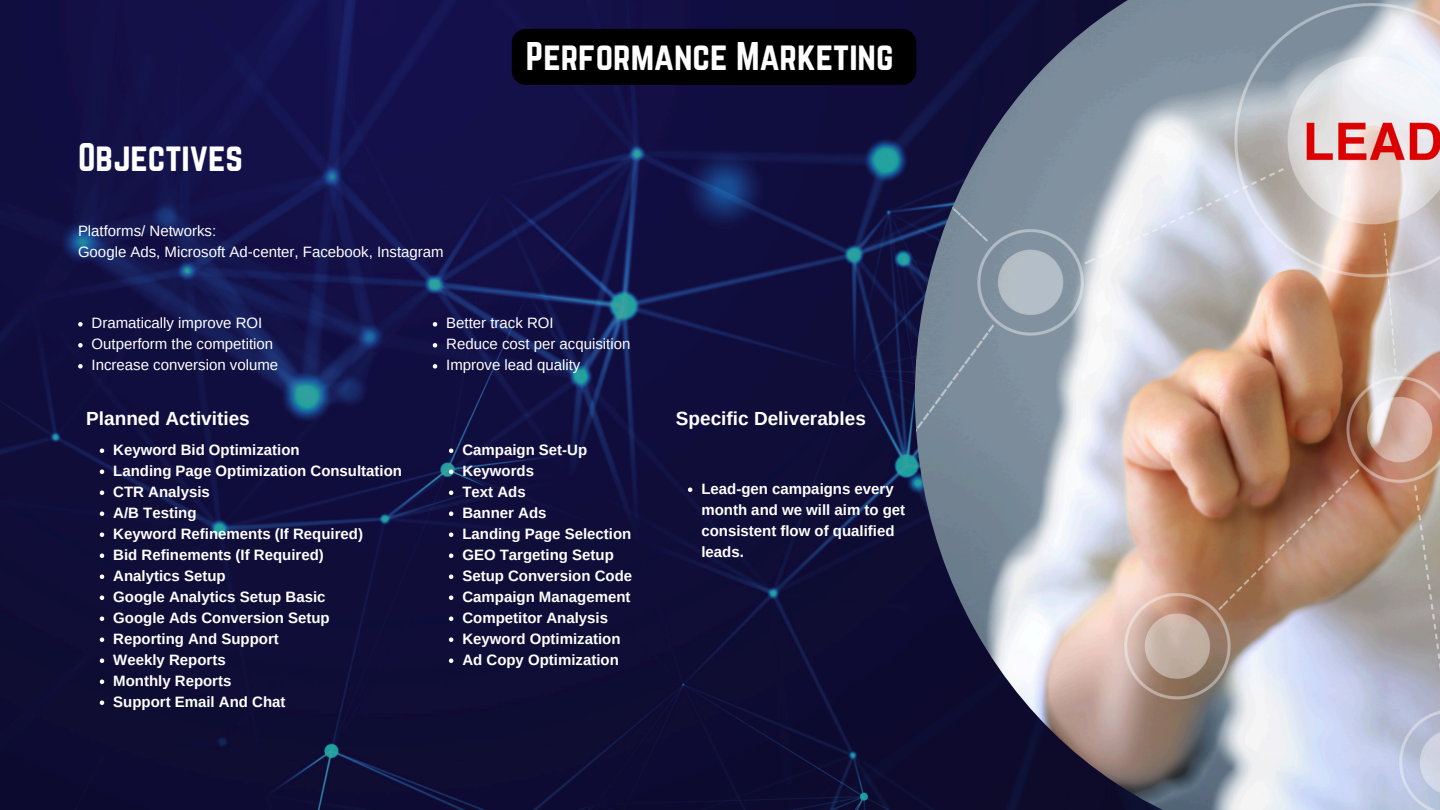
<style>
.page{position:relative;width:1440px;height:810px;background:#fff}
.page>*{position:absolute;margin:0;border:0;box-sizing:border-box;transform-origin:0 0}
.t1{font:35px "Norwester";color:#fff}
.t2{font:700 19px "Arimo";color:#fff}
.t3{font:700 15px/21px "Arimo";color:#fff}
.t4{font:15px "Arimo";color:#fff}
</style>
<div class="page">
<img style="left:0;top:0;width:915px;height:810px">
<div style="left:512px;top:29px;width:403px;height:56px;background:#000"></div>
<svg style="left:78px;top:322px;width:5px;height:5px"></svg>
<svg style="left:78px;top:343px;width:5px;height:5px"></svg>
<svg style="left:78px;top:364px;width:5px;height:5px"></svg>
<svg style="left:433px;top:322px;width:4px;height:5px"></svg>
<svg style="left:433px;top:343px;width:4px;height:5px"></svg>
<svg style="left:433px;top:364px;width:4px;height:5px"></svg>
<img style="left:915px;top:0;width:525px;height:810px">
<svg style="left:449px;top:448px;width:4px;height:5px"></svg>
<svg style="left:449px;top:470px;width:4px;height:4px"></svg>
<svg style="left:449px;top:490px;width:4px;height:5px"></svg>
<svg style="left:449px;top:512px;width:4px;height:4px"></svg>
<svg style="left:449px;top:532px;width:4px;height:5px"></svg>
<svg style="left:449px;top:554px;width:4px;height:4px"></svg>
<svg style="left:449px;top:574px;width:4px;height:5px"></svg>
<svg style="left:449px;top:596px;width:4px;height:4px"></svg>
<svg style="left:449px;top:616px;width:4px;height:5px"></svg>
<svg style="left:449px;top:638px;width:4px;height:4px"></svg>
<svg style="left:449px;top:658px;width:4px;height:5px"></svg>
<svg style="left:100px;top:448px;width:4px;height:5px"></svg>
<svg style="left:100px;top:470px;width:4px;height:4px"></svg>
<svg style="left:100px;top:490px;width:4px;height:5px"></svg>
<svg style="left:100px;top:512px;width:4px;height:4px"></svg>
<svg style="left:100px;top:532px;width:4px;height:5px"></svg>
<svg style="left:100px;top:554px;width:4px;height:4px"></svg>
<svg style="left:100px;top:574px;width:4px;height:5px"></svg>
<svg style="left:100px;top:596px;width:4px;height:4px"></svg>
<svg style="left:100px;top:616px;width:4px;height:5px"></svg>
<svg style="left:100px;top:638px;width:4px;height:4px"></svg>
<svg style="left:100px;top:658px;width:4px;height:5px"></svg>
<svg style="left:100px;top:680px;width:4px;height:4px"></svg>
<svg style="left:100px;top:700px;width:4px;height:5px"></svg>
<svg style="left:688px;top:488px;width:4px;height:4px"></svg>
<p class="t1" style="left:78px;top:136px;width:167px">Objectives</p>
<p class="t4" style="left:78px;top:222px;width:140px">Platforms/ Networks:</p>
<p class="t4" style="left:78px;top:243px;width:367px">Google Ads, Microsoft Ad-center, Facebook, Instagram</p>
<p class="t1" style="left:526px;top:35px;width:369px">Performance Marketing</p>
<p class="t4" style="left:92px;top:314px;width:172px">Dramatically improve ROI</p>
<h1 class="t4" style="left:92px;top:335px;width:183px">Outperform the competition</h1>
<h1 class="t4" style="left:92px;top:356px;width:188px">Increase conversion volume</h1>
<p class="t4" style="left:446px;top:314px;width:109px">Better track ROI</p>
<p class="t4" style="left:446px;top:335px;width:186px">Reduce cost per acquisition</p>
<p class="t4" style="left:446px;top:356px;width:136px">Improve lead quality</p>
<p class="t2" style="left:86px;top:408px;width:165px">Planned Activities</p>
<p class="t2" style="left:676px;top:408px;width:192px">Specific Deliverables</p>
<p class="t3" style="left:113px;top:439px;width:188px">Keyword Bid Optimization</p>
<p class="t3" style="left:113px;top:460px;width:290px">Landing Page Optimization Consultation</p>
<p class="t3" style="left:113px;top:481px;width:98px">CTR Analysis</p>
<p class="t3" style="left:113px;top:502px;width:85px">A/B Testing</p>
<p class="t3" style="left:113px;top:523px;width:251px">Keyword Refinements (If Required)</p>
<p class="t3" style="left:113px;top:544px;width:212px">Bid Refinements (If Required)</p>
<p class="t3" style="left:113px;top:565px;width:114px">Analytics Setup</p>
<p class="t3" style="left:113px;top:586px;width:214px">Google Analytics Setup Basic</p>
<p class="t3" style="left:113px;top:607px;width:218px">Google Ads Conversion Setup</p>
<p class="t3" style="left:113px;top:628px;width:167px">Reporting And Support</p>
<p class="t3" style="left:113px;top:649px;width:114px">Weekly Reports</p>
<p class="t3" style="left:113px;top:670px;width:120px">Monthly Reports</p>
<p class="t3" style="left:113px;top:691px;width:174px">Support Email And Chat</p>
<h2 class="t3" style="left:462px;top:439px;width:126px">Campaign Set-Up</h2>
<h2 class="t3" style="left:462px;top:460px;width:73px">Keywords</h2>
<p class="t3" style="left:462px;top:481px;width:65px">Text Ads</p>
<p class="t3" style="left:462px;top:502px;width:86px">Banner Ads</p>
<p class="t3" style="left:462px;top:523px;width:170px">Landing Page Selection</p>
<p class="t3" style="left:462px;top:544px;width:153px">GEO Targeting Setup</p>
<p class="t3" style="left:462px;top:565px;width:171px">Setup Conversion Code</p>
<p class="t3" style="left:462px;top:586px;width:170px">Campaign Management</p>
<p class="t3" style="left:462px;top:607px;width:147px">Competitor Analysis</p>
<p class="t3" style="left:462px;top:628px;width:160px">Keyword Optimization</p>
<p class="t3" style="left:462px;top:649px;width:158px">Ad Copy Optimization</p>
<p class="t3" style="left:701px;top:478px;width:205px">Lead-gen campaigns every month and we will aim to get consistent flow of qualified leads.</p>
</div>
